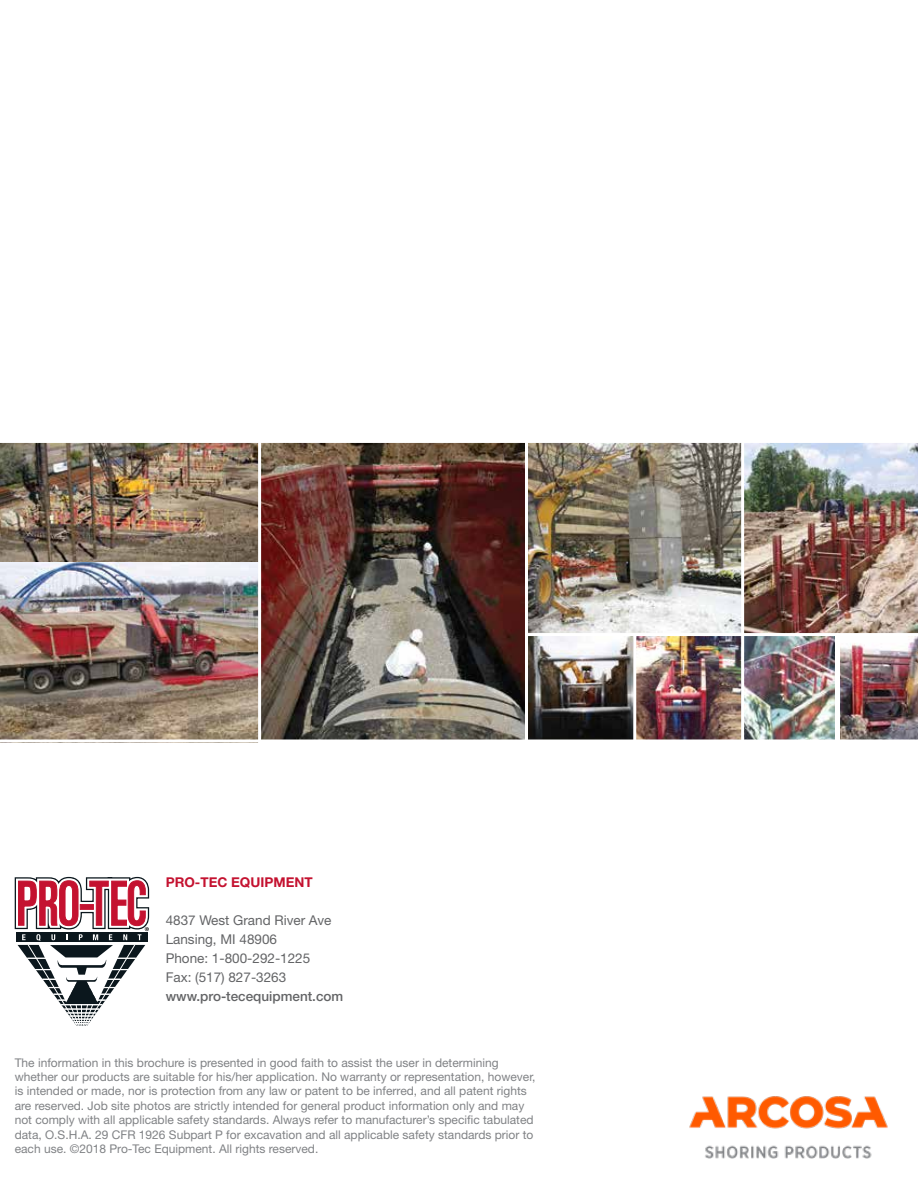
<style>
.page{position:relative;width:918px;height:1188px;background:#fff}
.page>*{position:absolute;margin:0;border:0;box-sizing:border-box;transform-origin:0 0}
.t1{font:13.5px/18.9px "Helvetica Neue";color:#636466}
.t2{font:500 13.5px "Helvetica Neue";color:#636466}
.t3{font:700 13.5px "Helvetica Neue";color:#c41230}
.t4{font:12px/14.4px "Helvetica Neue";color:#808285}
</style>
<div class="page">
<img style="left:841px;top:636px;width:77px;height:103px">
<img style="left:745px;top:636px;width:89px;height:103px">
<img style="left:528px;top:636px;width:105px;height:104px">
<img style="left:636px;top:636px;width:105px;height:104px">
<img style="left:528px;top:443px;width:213px;height:190px">
<img style="left:744px;top:443px;width:174px;height:190px">
<img style="left:0;top:562px;width:258px;height:178px">
<img style="left:261px;top:443px;width:264px;height:297px">
<img style="left:0;top:443px;width:258px;height:119px">
<svg style="left:15px;top:877px;width:134px;height:149px"></svg>
<img style="left:689px;top:1096px;width:199px;height:63px">
<p class="t3" style="left:166px;top:874px;width:148px">PRO-TEC EQUIPMENT</p>
<p class="t1" style="left:166px;top:911px;width:167px">4837 West Grand River Ave<br>Lansing, MI 48906<br>Phone: 1-800-292-1225<br>Fax: (517) 827-3263</p>
<p class="t2" style="left:166px;top:988px;width:179px">www.pro-tecequipment.com</p>
<p class="t4" style="left:15px;top:1055px;width:522px">The information in this brochure is presented in good faith to assist the user in determining whether our products are suitable for his/her application. No warranty or representation, however, is intended or made, nor is protection from any law or patent to be inferred, and all patent rights are reserved. Job site photos are strictly intended for general product information only and may not comply with all applicable safety standards. Always refer to manufacturer’s specific tabulated data, O.S.H.A. 29 CFR 1926 Subpart P for excavation and all applicable safety standards prior to each use. ©2018 Pro-Tec Equipment. All rights reserved.</p>
</div>
